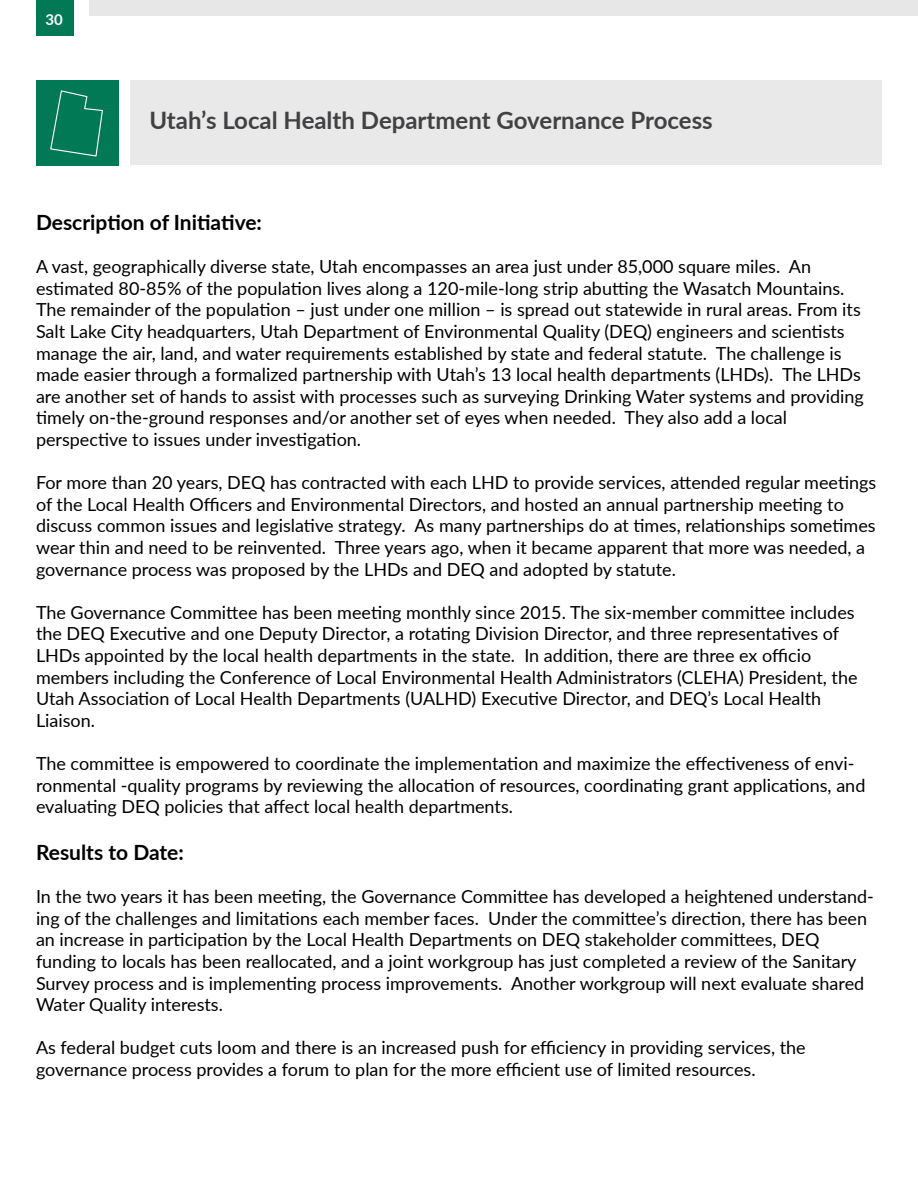
<style>
.page{position:relative;width:918px;height:1188px;background:#fff}
.page>*{position:absolute;margin:0;border:0;box-sizing:border-box;transform-origin:0 0}
.t1{font:700 24px "Lato";color:#414042}
.t2{font:700 21px "Lato";color:#000}
.t3{font:18px/21.6px "Lato";color:#000}
.t4{font:700 15px "Lato";color:#fff}
</style>
<div class="page">
<div style="left:36px;top:0;width:37px;height:36px;background:#017955"></div>
<div style="left:89px;top:0;width:829px;height:15px;background:#e7e7e7"></div>
<div style="left:130px;top:80px;width:752px;height:85px;background:#e7e7e7"></div>
<div style="left:36px;top:80px;width:83px;height:85px;background:#017955"></div>
<svg style="left:50px;top:90px;width:53px;height:67px"></svg>
<p class="t4" style="left:46px;top:9px;width:19px">30</p>
<h1 class="t1" style="left:149px;top:103px;width:565px">Utah’s Local Health Department Governance Process</h1>
<p class="t2" style="left:36px;top:207px;width:228px">Description of Initiative:</p>
<p class="t3" style="left:36px;top:255px;width:829px">A vast, geographically diverse state, Utah encompasses an area just under 85,000 square miles. An estimated 80-85% of the population lives along a 120-mile-long strip abutting the Wasatch Mountains.<br>The remainder of the population – just under one million – is spread out statewide in rural areas. From its Salt Lake City headquarters, Utah Department of Environmental Quality (DEQ) engineers and scientists manage the air, land, and water requirements established by state and federal statute. The challenge is made easier through a formalized partnership with Utah’s 13 local health departments (LHDs). The LHDs are another set of hands to assist with processes such as surveying Drinking Water systems and providing timely on-the-ground responses and/or another set of eyes when needed. They also add a local perspective to issues under investigation.</p>
<p class="t3" style="left:36px;top:471px;width:842px">For more than 20 years, DEQ has contracted with each LHD to provide services, attended regular meetings of the Local Health Officers and Environmental Directors, and hosted an annual partnership meeting to discuss common issues and legislative strategy. As many partnerships do at times, relationships sometimes wear thin and need to be reinvented. Three years ago, when it became apparent that more was needed, a governance process was proposed by the LHDs and DEQ and adopted by statute.</p>
<p class="t3" style="left:36px;top:601px;width:823px">The Governance Committee has been meeting monthly since 2015. The six-member committee includes the DEQ Executive and one Deputy Director, a rotating Division Director, and three representatives of LHDs appointed by the local health departments in the state. In addition, there are three ex officio members including the Conference of Local Environmental Health Administrators (CLEHA) President, the Utah Association of Local Health Departments (UALHD) Executive Director, and DEQ’s Local Health Liaison.</p>
<p class="t3" style="left:36px;top:752px;width:831px">The committee is empowered to coordinate the implementation and maximize the effectiveness of envi&shy;ronmental -quality programs by reviewing the allocation of resources, coordinating grant applications, and evaluating DEQ policies that affect local health departments.</p>
<p class="t2" style="left:36px;top:837px;width:149px">Results to Date:</p>
<p class="t3" style="left:36px;top:885px;width:839px">In the two years it has been meeting, the Governance Committee has developed a heightened understand&shy;ing of the challenges and limitations each member faces. Under the committee’s direction, there has been an increase in participation by the Local Health Departments on DEQ stakeholder committees, DEQ funding to locals has been reallocated, and a joint workgroup has just completed a review of the Sanitary Survey process and is implementing process improvements. Another workgroup will next evaluate shared Water Quality interests.</p>
<p class="t3" style="left:36px;top:1036px;width:771px">As federal budget cuts loom and there is an increased push for efficiency in providing services, the governance process provides a forum to plan for the more efficient use of limited resources.</p>
</div>
